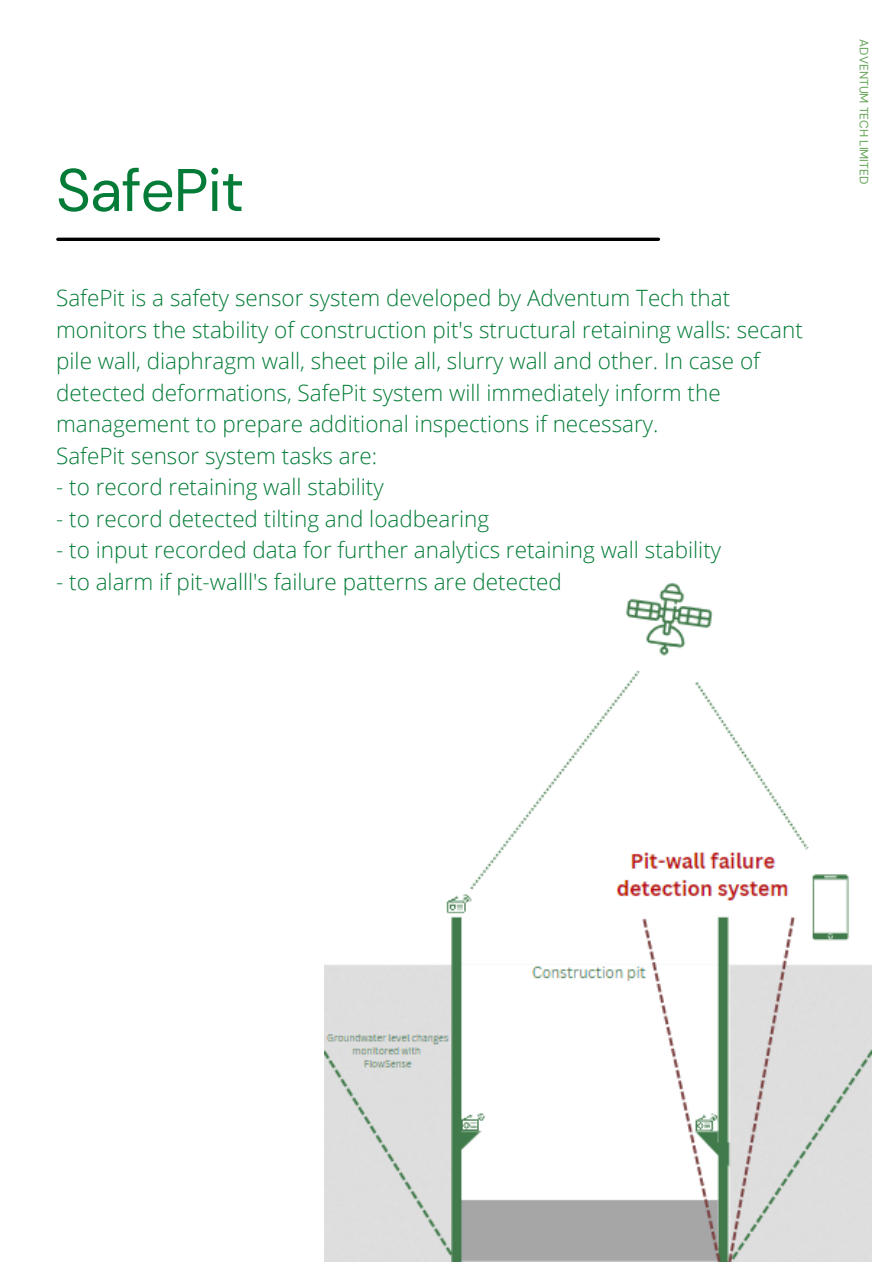
<style>
.page{position:relative;width:893px;height:1264px;background:#fff}
.page>*{position:absolute;margin:0;border:0;box-sizing:border-box;transform-origin:0 0}
.t1{font:60px "DM Sans";letter-spacing:-.015em;color:#047c37}
.t2{font:300 22.5px "Open Sans";color:#047c37}
.t3{font:12px "DM Sans";color:#65a458}
</style>
<div class="page">
<hr style="left:58px;top:238px;width:600px;height:3px;background:#000">
<img style="left:324px;top:583px;width:547px;height:678px">
<p class="t1" style="left:56px;top:151px;width:189px">SafePit</p>
<p class="t2" style="left:56px;top:282px;width:675px">SafePit is a safety sensor system developed by Adventum Tech that</p>
<p class="t2" style="left:56px;top:313px;width:748px">monitors the stability of construction pit's structural retaining walls: secant</p>
<p class="t2" style="left:56px;top:345px;width:705px">pile wall, diaphragm wall, sheet pile all, slurry wall and other. In case of</p>
<p class="t2" style="left:56px;top:376px;width:666px">detected deformations, SafePit system will immediately inform the</p>
<p class="t2" style="left:56px;top:408px;width:603px">management to prepare additional inspections if necessary.</p>
<p class="t2" style="left:56px;top:439px;width:322px">SafePit sensor system tasks are:</p>
<p class="t2" style="left:56px;top:471px;width:329px">- to record retaining wall stability</p>
<p class="t2" style="left:56px;top:502px;width:434px">- to record detected tilting and loadbearing</p>
<p class="t2" style="left:56px;top:534px;width:666px">- to input recorded data for further analytics retaining wall stability</p>
<p class="t2" style="left:56px;top:565px;width:507px">- to alarm if pit-walll's failure patterns are detected</p>
<p class="t3" style="left:871px;top:39px;width:146px;rotate:90deg">ADVENTUM TECH LIMITED</p>
</div>
